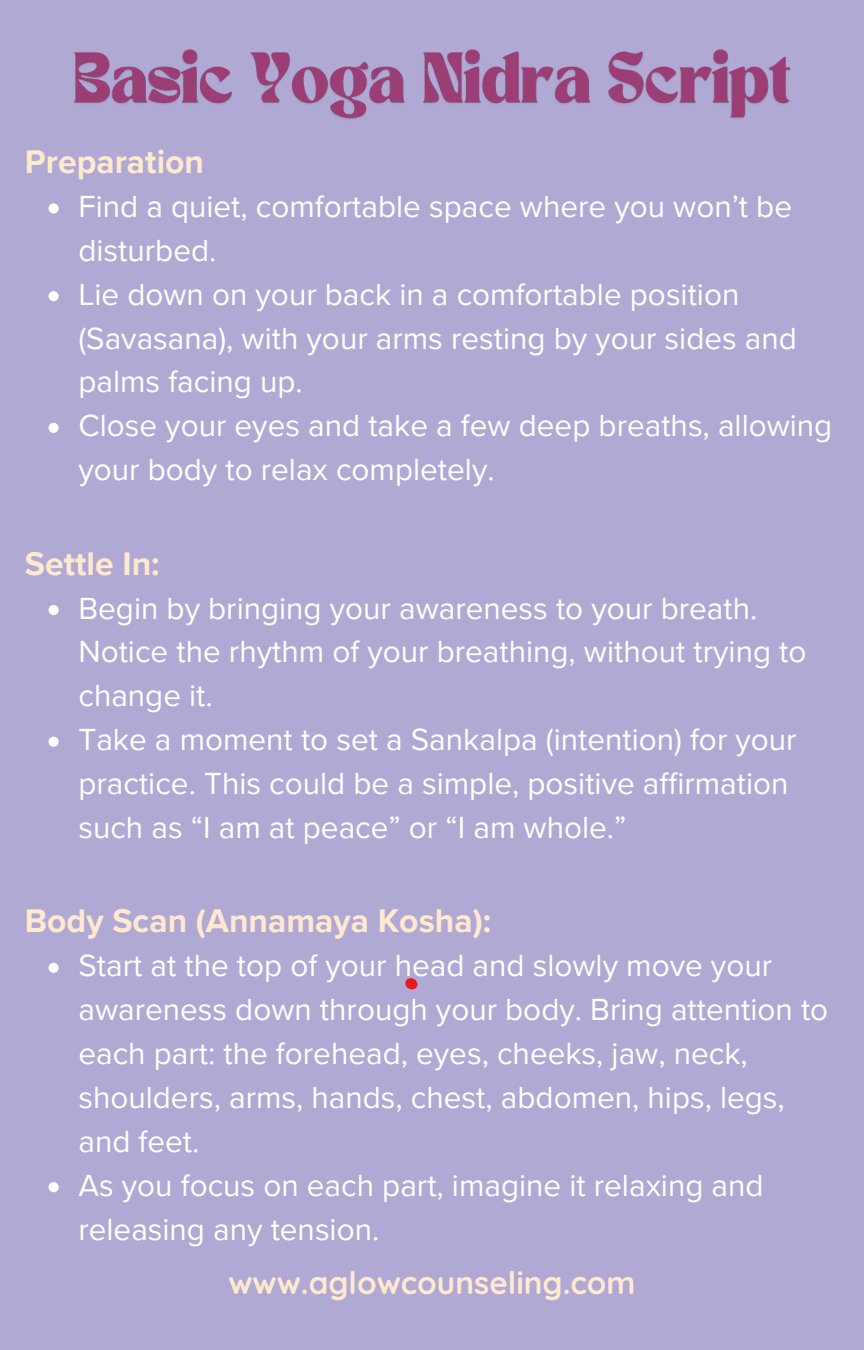
<style>
.page{position:relative;width:864px;height:1350px;background:#b0a9d4}
.page>*{position:absolute;margin:0;border:0;box-sizing:border-box;transform-origin:0 0}
.t1{font:700 33.75px "Proxima Nova";color:#ffe9cf}
.t2{font:31.5px/43.9px "Proxima Nova";color:#fff}
.t3{font:700 31.5px "Quicksand";color:#ffe9cf}
</style>
<div class="page">
<img style="left:74px;top:49px;width:716px;height:70px">
<svg style="left:49px;top:203px;width:10px;height:11px"></svg>
<svg style="left:49px;top:291px;width:10px;height:10px"></svg>
<svg style="left:49px;top:423px;width:10px;height:10px"></svg>
<svg style="left:49px;top:605px;width:10px;height:10px"></svg>
<svg style="left:49px;top:737px;width:10px;height:10px"></svg>
<svg style="left:49px;top:963px;width:10px;height:10px"></svg>
<svg style="left:49px;top:1182px;width:10px;height:10px"></svg>
<svg style="left:405px;top:978px;width:13px;height:11px"></svg>
<p class="t1" style="left:25px;top:142px;width:181px">Preparation</p>
<p class="t2" style="left:78px;top:185px;width:715px">Find a quiet, comfortable space where you won’t be disturbed.</p>
<p class="t2" style="left:78px;top:273px;width:720px">Lie down on your back in a comfortable position (Savasana), with your arms resting by your sides and palms facing up.</p>
<h2 class="t2" style="left:78px;top:405px;width:755px">Close your eyes and take a few deep breaths, allowing your body to relax completely.</h2>
<p class="t1" style="left:25px;top:544px;width:136px">Settle In:</p>
<p class="t2" style="left:78px;top:587px;width:730px">Begin by bringing your awareness to your breath.<br>Notice the rhythm of your breathing, without trying to change it.</p>
<h2 class="t2" style="left:78px;top:718px;width:720px">Take a moment to set a Sankalpa (intention) for your practice. This could be a simple, positive affirmation such as “I am at peace” or “I am whole.”</h2>
<p class="t1" style="left:25px;top:901px;width:468px">Body Scan (Annamaya Kosha):</p>
<p class="t2" style="left:78px;top:945px;width:751px">Start at the top of your head and slowly move your awareness down through your body. Bring attention to each part: the forehead, eyes, cheeks, jaw, neck, shoulders, arms, hands, chest, abdomen, hips, legs, and feet.</p>
<h2 class="t2" style="left:78px;top:1164px;width:687px">As you focus on each part, imagine it relaxing and releasing any tension.</h2>
<h2 class="t3" style="left:228px;top:1263px;width:409px">www.aglowcounseling.com</h2>
</div>
